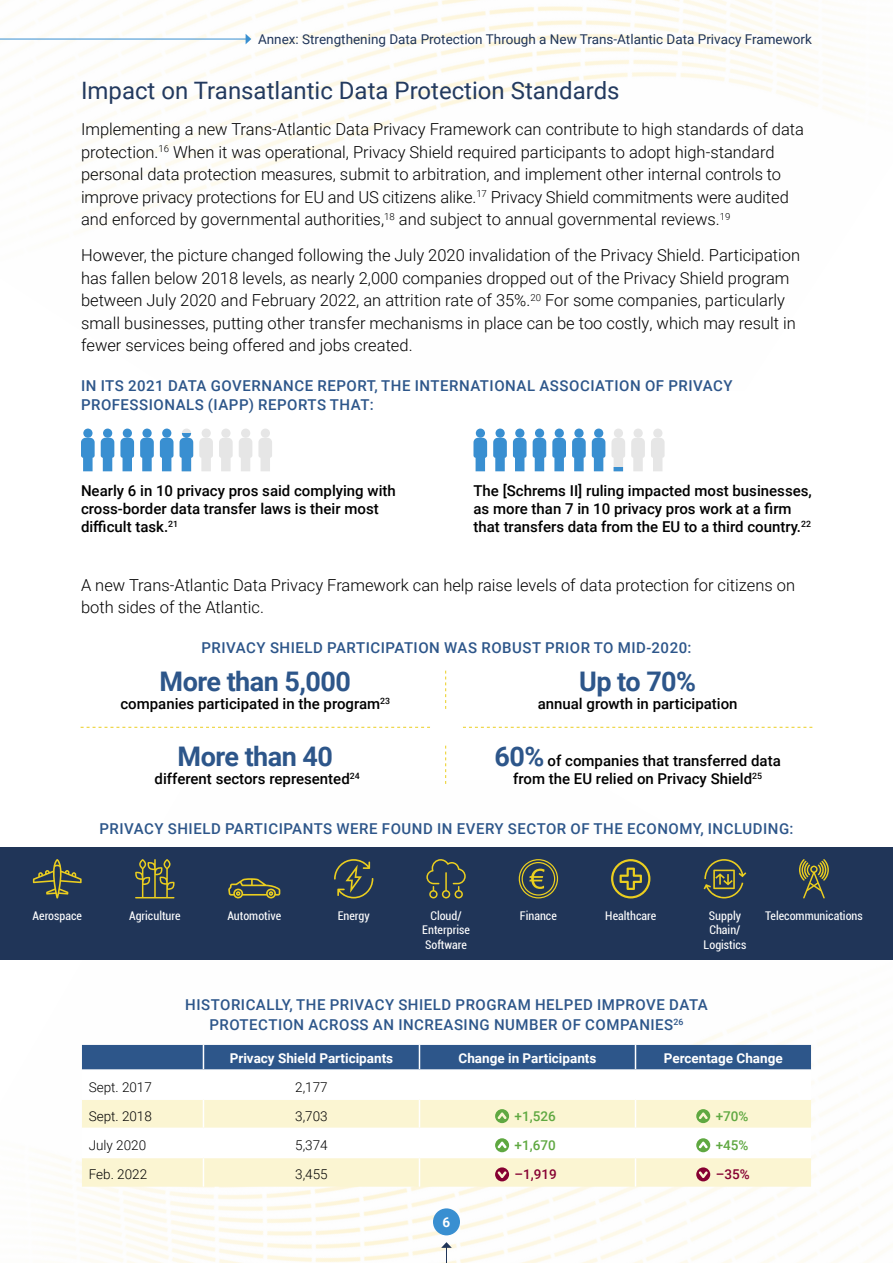
<style>
.page{position:relative;width:893px;height:1263px;background:#fff}
.page>*{position:absolute;margin:0;border:0;box-sizing:border-box;transform-origin:0 0}
.t1{font:700 27px "Roboto";letter-spacing:-.02em;color:#2d568a}
.t2{font:24px "Roboto";color:#233a5f}
.t3{font:300 16.5px/22.5px "Roboto";color:#000}
.t4{font:500 15px/18px "Roboto";color:#000}
.t5{font:500 15px/19.5px "Roboto";letter-spacing:.035em;color:#2d568a;text-align:center}
.t6{font:13.5px "Roboto";color:#203558}
.t7{font:700 13.5px "Roboto";color:#fff}
.t8{font:300 13.5px "Roboto";color:#000}
.t9{font:500 13.5px "Roboto";color:#5fa841}
.t10{font:500 13.5px "Roboto";color:#860032}
.t11{font:condensed 12px/14.4px "Roboto";color:#fff;text-align:center}
.s1{font-weight:700;font-size:27px;color:#2d568a}
</style>
<div class="page">
<img style="left:0;top:781px;width:893px;height:482px">
<img style="left:0;top:0;width:838px;height:223px">
<svg style="left:441px;top:1242px;width:11px;height:21px"></svg>
<div style="left:433px;top:1208px;width:27px;height:27px;background:#398fd1;border-radius:50%"></div>
<hr style="left:0;top:39px;width:246px;height:1px;background:#398fd1">
<svg style="left:246px;top:34px;width:5px;height:10px"></svg>
<svg style="left:82px;top:1045px;width:729px;height:142px"></svg>
<div style="left:0;top:848px;width:893px;height:112px;background:#203558"></div>
<svg style="left:799px;top:859px;width:30px;height:39px"></svg>
<svg style="left:33px;top:859px;width:49px;height:39px"></svg>
<svg style="left:135px;top:859px;width:40px;height:39px"></svg>
<svg style="left:228px;top:878px;width:52px;height:20px"></svg>
<svg style="left:426px;top:859px;width:40px;height:39px"></svg>
<svg style="left:334px;top:859px;width:39px;height:39px"></svg>
<svg style="left:519px;top:859px;width:39px;height:39px"></svg>
<svg style="left:611px;top:859px;width:39px;height:39px"></svg>
<svg style="left:704px;top:859px;width:42px;height:39px"></svg>
<svg style="left:445px;top:671px;width:1px;height:38px"></svg>
<svg style="left:445px;top:746px;width:1px;height:38px"></svg>
<svg style="left:81px;top:727px;width:349px;height:1px"></svg>
<svg style="left:463px;top:727px;width:349px;height:1px"></svg>
<div style="left:83px;top:429px;width:10px;height:9px;background:#398fd1;border-radius:50%"></div>
<svg style="left:81px;top:438px;width:14px;height:33px"></svg>
<div style="left:103px;top:429px;width:9px;height:9px;background:#398fd1;border-radius:50%"></div>
<svg style="left:101px;top:438px;width:13px;height:33px"></svg>
<div style="left:123px;top:429px;width:9px;height:9px;background:#398fd1;border-radius:50%"></div>
<svg style="left:120px;top:438px;width:14px;height:33px"></svg>
<div style="left:142px;top:429px;width:10px;height:9px;background:#398fd1;border-radius:50%"></div>
<svg style="left:140px;top:438px;width:14px;height:33px"></svg>
<div style="left:162px;top:429px;width:9px;height:9px;background:#398fd1;border-radius:50%"></div>
<svg style="left:160px;top:438px;width:14px;height:33px"></svg>
<svg style="left:180px;top:429px;width:13px;height:42px"></svg>
<div style="left:202px;top:429px;width:9px;height:9px;background:#e6e6e6;border-radius:50%"></div>
<svg style="left:199px;top:438px;width:14px;height:33px"></svg>
<div style="left:221px;top:429px;width:10px;height:9px;background:#e6e6e6;border-radius:50%"></div>
<svg style="left:219px;top:438px;width:14px;height:33px"></svg>
<div style="left:241px;top:429px;width:9px;height:9px;background:#e6e6e6;border-radius:50%"></div>
<svg style="left:239px;top:438px;width:13px;height:33px"></svg>
<div style="left:261px;top:429px;width:9px;height:9px;background:#e6e6e6;border-radius:50%"></div>
<svg style="left:258px;top:438px;width:14px;height:33px"></svg>
<div style="left:476px;top:429px;width:9px;height:9px;background:#398fd1;border-radius:50%"></div>
<svg style="left:473px;top:438px;width:14px;height:33px"></svg>
<div style="left:495px;top:429px;width:10px;height:9px;background:#398fd1;border-radius:50%"></div>
<svg style="left:493px;top:438px;width:14px;height:33px"></svg>
<div style="left:515px;top:429px;width:9px;height:9px;background:#398fd1;border-radius:50%"></div>
<svg style="left:513px;top:438px;width:14px;height:33px"></svg>
<div style="left:535px;top:429px;width:9px;height:9px;background:#398fd1;border-radius:50%"></div>
<svg style="left:533px;top:438px;width:13px;height:33px"></svg>
<div style="left:555px;top:429px;width:9px;height:9px;background:#398fd1;border-radius:50%"></div>
<svg style="left:552px;top:438px;width:14px;height:33px"></svg>
<div style="left:574px;top:429px;width:10px;height:9px;background:#398fd1;border-radius:50%"></div>
<svg style="left:572px;top:438px;width:14px;height:33px"></svg>
<div style="left:594px;top:429px;width:9px;height:9px;background:#398fd1;border-radius:50%"></div>
<svg style="left:592px;top:438px;width:13px;height:33px"></svg>
<svg style="left:611px;top:429px;width:14px;height:38px"></svg>
<svg style="left:613px;top:467px;width:11px;height:4px"></svg>
<div style="left:633px;top:429px;width:10px;height:9px;background:#e6e6e6;border-radius:50%"></div>
<svg style="left:631px;top:438px;width:14px;height:33px"></svg>
<div style="left:653px;top:429px;width:9px;height:9px;background:#e6e6e6;border-radius:50%"></div>
<svg style="left:651px;top:438px;width:14px;height:33px"></svg>
<p class="t6" style="left:258px;top:30px;width:555px">Annex: Strengthening Data Protection Through a New Trans-Atlantic Data Privacy Framework</p>
<h2 class="t2" style="left:81px;top:74px;width:540px">Impact on Transatlantic Data Protection Standards</h2>
<p class="t3" style="left:81px;top:117px;width:724px">Implementing a new Trans-Atlantic Data Privacy Framework can contribute to high standards of data protection.<sup>16</sup> When it was operational, Privacy Shield required participants to adopt high-standard personal data protection measures, submit to arbitration, and implement other internal controls to improve privacy protections for EU and US citizens alike.<sup>17</sup> Privacy Shield commitments were audited and enforced by governmental authorities,<sup>18</sup> and subject to annual governmental reviews.<sup>19</sup></p>
<p class="t3" style="left:81px;top:243px;width:721px">However, the picture changed following the July 2020 invalidation of the Privacy Shield. Participation has fallen below 2018 levels, as nearly 2,000 companies dropped out of the Privacy Shield program between July 2020 and February 2022, an attrition rate of 35%.<sup>20</sup> For some companies, particularly small businesses, putting other transfer mechanisms in place can be too costly, which may result in fewer services being offered and jobs created.</p>
<p class="t5" style="left:81px;top:375px;width:653px;text-align:left">IN ITS 2021 DATA GOVERNANCE REPORT, THE INTERNATIONAL ASSOCIATION OF PRIVACY<br>PROFESSIONALS (IAPP) REPORTS THAT:</p>
<p class="t4" style="left:81px;top:481px;width:316px">Nearly 6 in 10 privacy pros said complying with cross-border data transfer laws is their most difficult task.<sup>21</sup></p>
<p class="t4" style="left:473px;top:481px;width:340px">The [Schrems II] ruling impacted most businesses, as more than 7 in 10 privacy pros work at a firm that transfers data from the EU to a third country.<sup>22</sup></p>
<p class="t3" style="left:81px;top:573px;width:716px">A new Trans-Atlantic Data Privacy Framework can help raise levels of data protection for citizens on both sides of the Atlantic.</p>
<p class="t5" style="left:201px;top:637px;width:491px">PRIVACY SHIELD PARTICIPATION WAS ROBUST PRIOR TO MID-2020:</p>
<h1 class="t1" style="left:160px;top:662px;width:193px">More than 5,000</h1>
<p class="t4" style="left:120px;top:694px;width:271px">companies participated in the program<sup>23</sup></p>
<h1 class="t1" style="left:579px;top:662px;width:118px">Up to 70%</h1>
<p class="t4" style="left:538px;top:694px;width:201px">annual growth in participation</p>
<h1 class="t1" style="left:178px;top:737px;width:157px">More than 40</h1>
<p class="t4" style="left:155px;top:769px;width:207px">different sectors represented<sup>24</sup></p>
<p class="t4" style="left:494px;top:751px;width:288px;text-align:center"><span class="s1">60%</span> of companies that transferred data from the EU relied on Privacy Shield<sup>25</sup></p>
<p class="t5" style="left:99px;top:818px;width:696px">PRIVACY SHIELD PARTICIPANTS WERE FOUND IN EVERY SECTOR OF THE ECONOMY, INCLUDING:</p>
<p class="t11" style="left:33px;top:908px;width:51px">Aerospace</p>
<p class="t11" style="left:129px;top:908px;width:53px">Agriculture</p>
<p class="t11" style="left:227px;top:908px;width:55px">Automotive</p>
<p class="t11" style="left:338px;top:908px;width:33px">Energy</p>
<p class="t11" style="left:422px;top:908px;width:49px">Cloud/<br>Enterprise<br>Software</p>
<p class="t11" style="left:520px;top:908px;width:38px">Finance</p>
<p class="t11" style="left:605px;top:908px;width:52px">Healthcare</p>
<p class="t11" style="left:704px;top:908px;width:44px">Supply<br>Chain/<br>Logistics</p>
<p class="t11" style="left:765px;top:908px;width:99px">Telecommunications</p>
<p class="t5" style="left:185px;top:995px;width:524px">HISTORICALLY, THE PRIVACY SHIELD PROGRAM HELPED IMPROVE DATA<br>PROTECTION ACROSS AN INCREASING NUMBER OF COMPANIES<sup>26</sup></p>
<p class="t7" style="left:230px;top:1048px;width:165px">Privacy Shield Participants</p>
<p class="t7" style="left:459px;top:1048px;width:139px">Change in Participants</p>
<p class="t7" style="left:664px;top:1048px;width:120px">Percentage Change</p>
<p class="t8" style="left:89px;top:1077px;width:65px">Sept. 2017</p>
<p class="t8" style="left:295px;top:1077px;width:34px">2,177</p>
<p class="t8" style="left:89px;top:1106px;width:65px">Sept. 2018</p>
<p class="t8" style="left:295px;top:1106px;width:34px">3,703</p>
<p class="t9" style="left:515px;top:1106px;width:43px">+1,526</p>
<p class="t9" style="left:716px;top:1106px;width:34px">+70%</p>
<p class="t8" style="left:89px;top:1136px;width:59px">July 2020</p>
<p class="t8" style="left:295px;top:1136px;width:34px">5,374</p>
<p class="t9" style="left:515px;top:1136px;width:43px">+1,670</p>
<p class="t9" style="left:716px;top:1136px;width:34px">+45%</p>
<p class="t8" style="left:89px;top:1165px;width:60px">Feb. 2022</p>
<p class="t8" style="left:295px;top:1165px;width:34px">3,455</p>
<p class="t10" style="left:515px;top:1165px;width:44px">–1,919</p>
<p class="t10" style="left:716px;top:1165px;width:35px">–35%</p>
<p class="t7" style="left:443px;top:1213px;width:9px">6</p>
</div>
